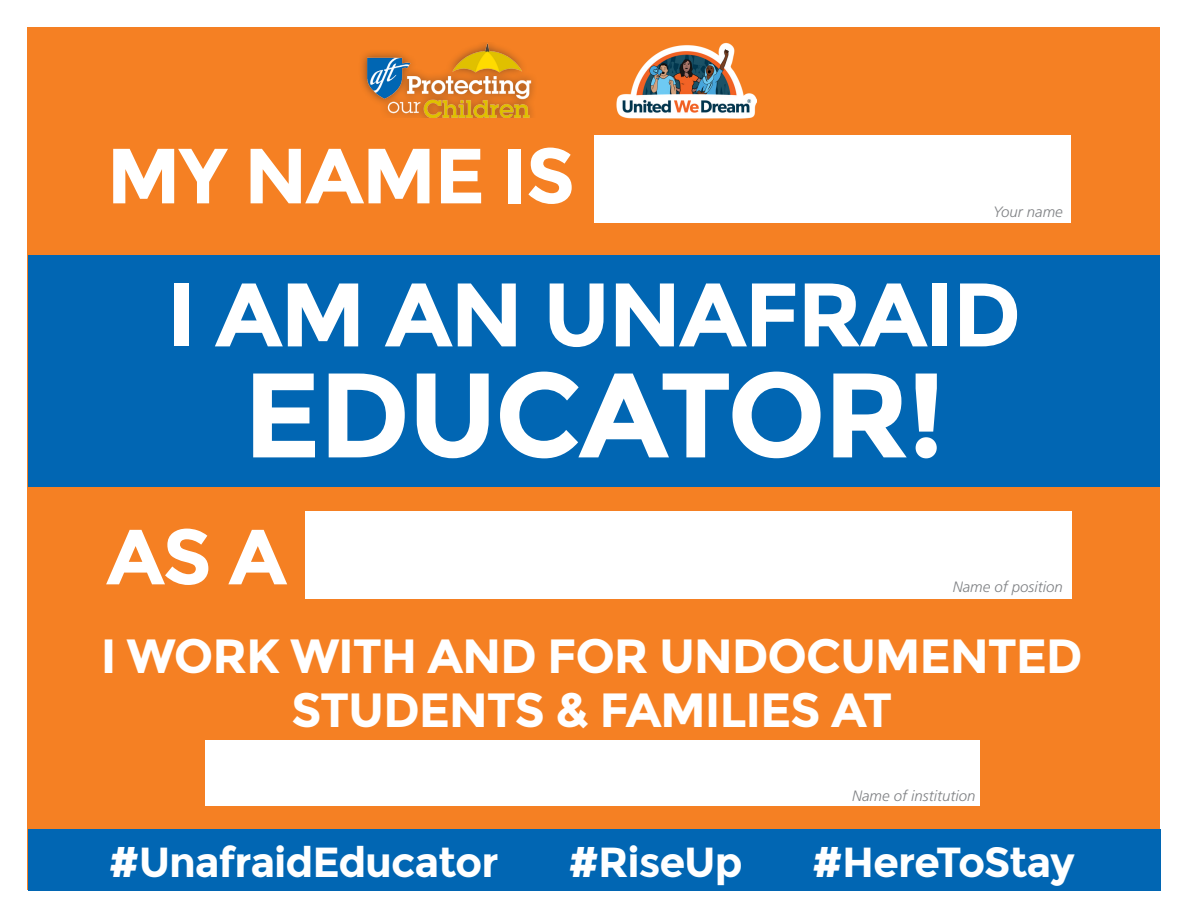
<style>
.page{position:relative;width:1188px;height:918px;background:#fff}
.page>*{position:absolute;margin:0;border:0;box-sizing:border-box;transform-origin:0 0}
.t1{font:700 120px "Montserrat";letter-spacing:-.025em;color:#fff}
.t2{font:700 90px "Montserrat";letter-spacing:-.025em;color:#fff}
.t3{font:700 78px "Montserrat";letter-spacing:-.025em;color:#fff}
.t4{font:700 48px/54px "Montserrat";letter-spacing:-.025em;color:#fff;text-align:center}
.t5{font:700 42px "Montserrat";letter-spacing:-.025em;color:#fff}
.t6{font:italic 300 15px "Frutiger LT Std";color:#808285}
</style>
<div class="page">
<div style="left:28px;top:28px;width:1132px;height:862px;background:#f58023"></div>
<div style="left:28px;top:255px;width:1132px;height:231px;background:#0166b3"></div>
<div style="left:595px;top:135px;width:476px;height:88px;background:#fff"></div>
<div style="left:305px;top:512px;width:766px;height:87px;background:#fff"></div>
<div style="left:205px;top:740px;width:775px;height:66px;background:#fff"></div>
<div style="left:28px;top:830px;width:1133px;height:61px;background:#0166b3"></div>
<img style="left:616px;top:43px;width:141px;height:76px">
<img style="left:362px;top:43px;width:172px;height:74px">
<p class="t3" style="left:106px;top:129px;width:470px">MY NAME IS</p>
<p class="t6" style="left:993px;top:203px;width:71px">Your name</p>
<p class="t2" style="left:167px;top:261px;width:857px">I AM AN UNAFRAID</p>
<p class="t1" style="left:243px;top:344px;width:704px">EDUCATOR!</p>
<p class="t3" style="left:106px;top:510px;width:182px">AS A</p>
<p class="t6" style="left:953px;top:578px;width:112px">Name of position</p>
<p class="t4" style="left:101px;top:629px;width:984px">I WORK WITH AND FOR UNDOCUMENTED<br>STUDENTS &amp; FAMILIES AT</p>
<p class="t6" style="left:852px;top:788px;width:125px">Name of institution</p>
<p class="t5" style="left:109px;top:837px;width:392px">#UnafraidEducator</p>
<p class="t5" style="left:568px;top:837px;width:176px">#RiseUp</p>
<p class="t5" style="left:812px;top:837px;width:265px">#HereToStay</p>
</div>
